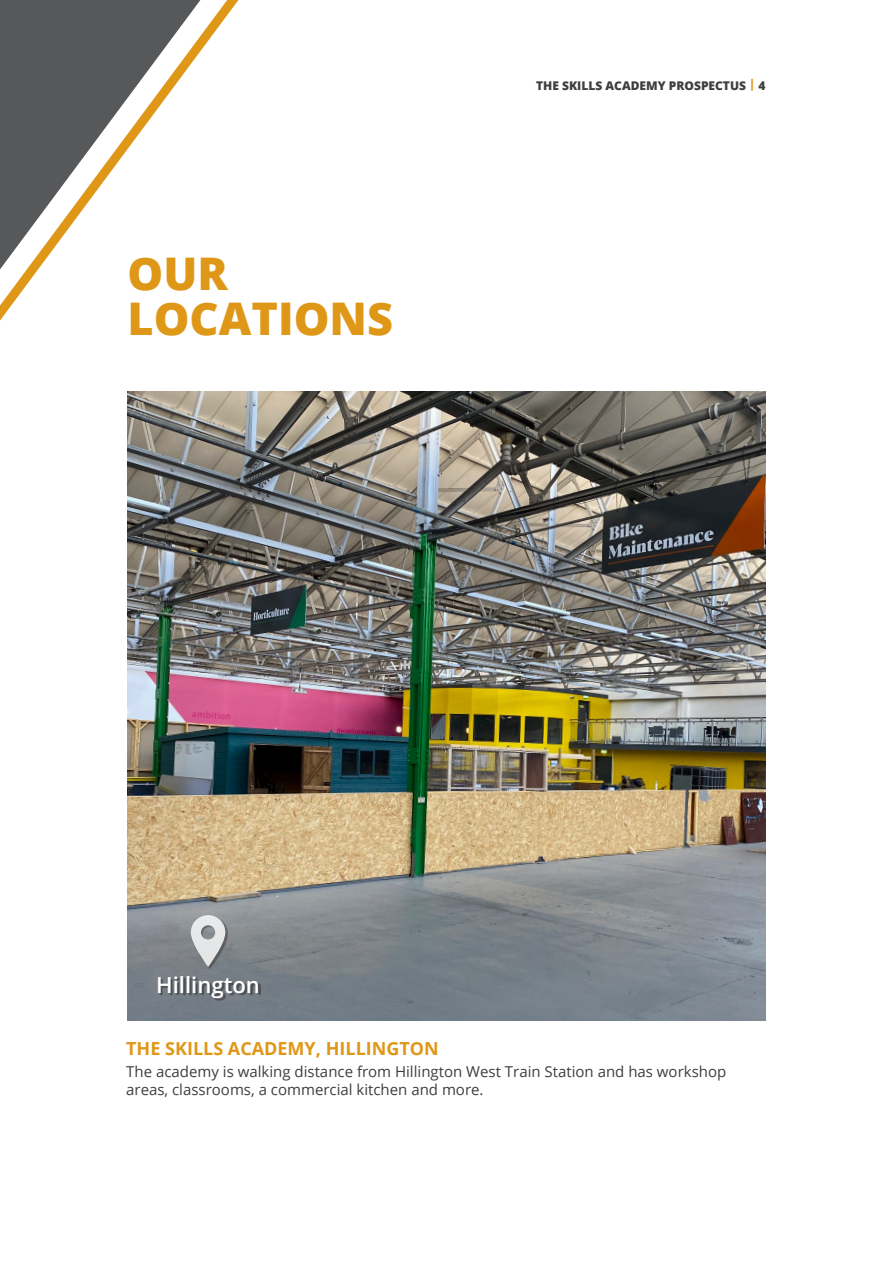
<style>
.page{position:relative;width:893px;height:1263px;background:#fff}
.page>*{position:absolute;margin:0;border:0;box-sizing:border-box;transform-origin:0 0}
.t1{font:800 45px "Open Sans";color:#df9717}
.t2{font:600 22.05px "Open Sans";color:#fff}
.t3{font:700 18px "Open Sans";color:#df9717}
.t4{font:15px/18px "Open Sans";color:#3e3e3f}
.t5{font:800 12px "Open Sans";color:#3e3e3f}
.s1{color:#df9717}
</style>
<div class="page">
<img style="left:128px;top:391px;width:637px;height:629px">
<div style="left:192px;top:916px;width:36px;height:53px;background:#231f20;opacity:.5"></div>
<svg style="left:191px;top:915px;width:34px;height:52px;background:#b9bcbe"></svg>
<div style="left:159px;top:978px;width:102px;height:23px;background:#231f20;opacity:.5"></div>
<svg style="left:0;top:0;width:443px;height:666px"></svg>
<p class="t1" style="left:128px;top:239px;width:102px">OUR</p>
<p class="t1" style="left:128px;top:284px;width:267px">LOCATIONS</p>
<p class="t5" style="left:536px;top:76px;width:231px">THE SKILLS ACADEMY PROSPECTUS <span class="s1">|</span> 4</p>
<p class="t2" style="left:156px;top:970px;width:105px">Hillington</p>
<p class="t3" style="left:126px;top:1036px;width:314px">THE SKILLS ACADEMY, HILLINGTON</p>
<p class="t4" style="left:126px;top:1063px;width:602px">The academy is walking distance from Hillington West Train Station and has workshop areas, classrooms, a commercial kitchen and more.</p>
</div>
